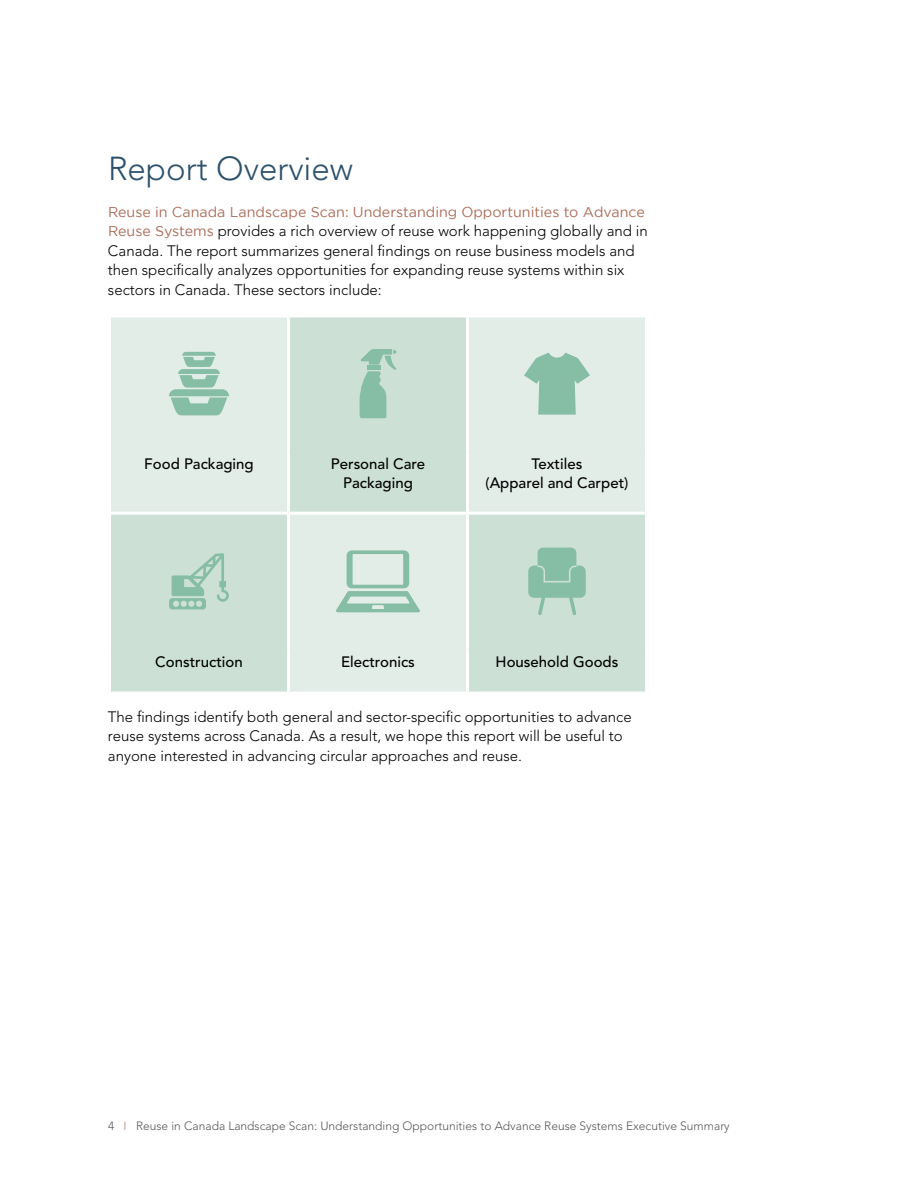
<style>
.page{position:relative;width:918px;height:1188px;background:#fff}
.page>*{position:absolute;margin:0;border:0;box-sizing:border-box;transform-origin:0 0}
.t1{font:300 33px "Avenir LT Std";color:#2c516c}
.t2{font:300 15px/19.5px "Avenir LT Std";color:#000}
.t3{font:500 15px/19.5px "Avenir LT Std";color:#000;text-align:center}
.t4{font:14.25px "Gotham";color:#ab6d59}
.t5{font:300 12px "Avenir LT Std";color:#58595b}
.s1{font-family:"Gotham";font-weight:400;font-size:14.25px;color:#ab6d59}
.s2{color:#b98471}
</style>
<div class="page">
<svg style="left:111px;top:317px;width:534px;height:375px;background:#d7e6de"></svg>
<hr style="left:287px;top:317px;width:3px;height:134px;background:#fff">
<hr style="left:466px;top:317px;width:3px;height:134px;background:#fff">
<hr style="left:287px;top:451px;width:3px;height:61px;background:#fff">
<hr style="left:466px;top:451px;width:3px;height:61px;background:#fff">
<hr style="left:287px;top:515px;width:3px;height:135px;background:#fff">
<hr style="left:466px;top:515px;width:3px;height:135px;background:#fff">
<hr style="left:287px;top:650px;width:3px;height:42px;background:#fff">
<hr style="left:466px;top:650px;width:3px;height:42px;background:#fff">
<hr style="left:108px;top:512px;width:180px;height:3px;background:#fff">
<hr style="left:288px;top:512px;width:179px;height:3px;background:#fff">
<hr style="left:468px;top:512px;width:180px;height:3px;background:#fff">
<svg style="left:169px;top:352px;width:60px;height:63px;background:#afd2c2"></svg>
<svg style="left:359px;top:349px;width:38px;height:69px;background:#a3cbb9"></svg>
<svg style="left:524px;top:353px;width:66px;height:62px;background:#a7cebd"></svg>
<svg style="left:169px;top:553px;width:60px;height:56px;background:#b2d2c3"></svg>
<svg style="left:335px;top:550px;width:86px;height:62px;background:#c2dcd0"></svg>
<svg style="left:528px;top:548px;width:58px;height:67px;background:#9ec9b5"></svg>
<h1 class="t1" style="left:108px;top:149px;width:247px">Report Overview</h1>
<p class="t4" style="left:108px;top:203px;width:538px">Reuse in Canada Landscape Scan: Understanding Opportunities to Advance</p>
<p class="t2" style="left:108px;top:222px;width:541px"><span class="s1">Reuse Systems</span> provides a rich overview of reuse work happening globally and in Canada. The report summarizes general findings on reuse business models and then specifically analyzes opportunities for expanding reuse systems within six sectors in Canada. These sectors include:</p>
<p class="t3" style="left:144px;top:454px;width:111px">Food Packaging</p>
<p class="t3" style="left:331px;top:454px;width:96px">Personal Care<br>Packaging</p>
<p class="t3" style="left:486px;top:454px;width:144px">Textiles<br>(Apparel and Carpet)</p>
<p class="t3" style="left:155px;top:652px;width:89px">Construction</p>
<p class="t3" style="left:341px;top:652px;width:75px">Electronics</p>
<p class="t3" style="left:496px;top:652px;width:124px">Household Goods</p>
<p class="t2" style="left:108px;top:707px;width:525px">The findings identify both general and sector-specific opportunities to advance reuse systems across Canada. As a result, we hope this report will be useful to anyone interested in advancing circular approaches and reuse.</p>
<p class="t5" style="left:108px;top:1119px;width:623px">4 <span class="s2">I</span> Reuse in Canada Landscape Scan: Understanding Opportunities to Advance Reuse Systems Executive Summary</p>
</div>
